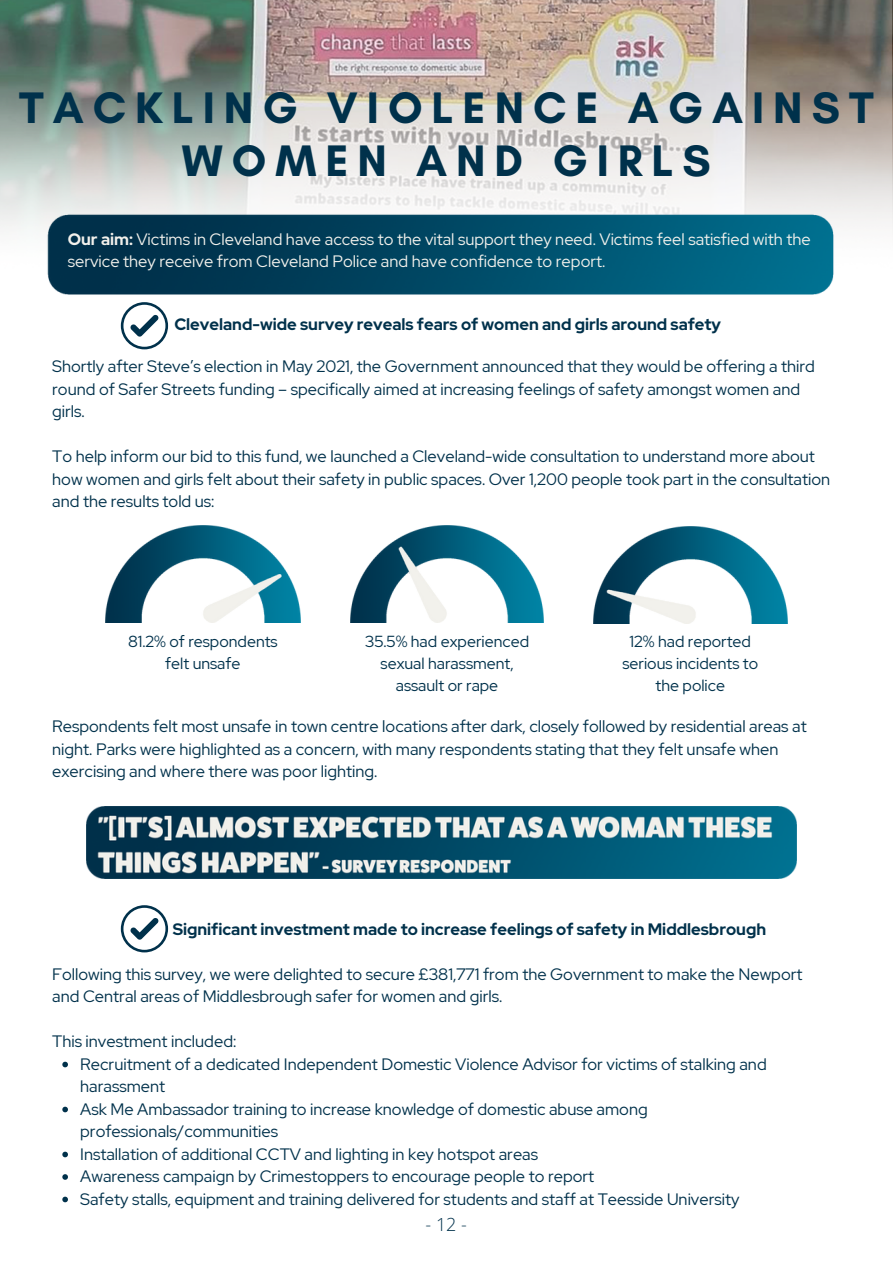
<style>
.page{position:relative;width:893px;height:1264px;background:#fff}
.page>*{position:absolute;margin:0;border:0;box-sizing:border-box;transform-origin:0 0}
.t1{font:700 45px/52.8px "Glacial Indifference";letter-spacing:.2em;color:#00314b;text-align:center}
.t2{font:300 18px "Open Sans";color:#00314b}
.t3{font:16.5px/22.5px "Red Hat Display";color:#00314b}
.t4{font:16.5px/22.5px "Red Hat Display";color:#f2f1ec}
.t5{font:700 16.5px "Red Hat Display";color:#00314b}
.t6{font:15.9px/21.8px "Red Hat Display";color:#00314b;text-align:center}
.s1{font-weight:700}
</style>
<div class="page">
<img style="left:0;top:0;width:891px;height:229px">
<svg style="left:129px;top:344px;width:31px;height:5px"></svg>
<svg style="left:62px;top:1061px;width:6px;height:6px"></svg>
<svg style="left:62px;top:1106px;width:6px;height:6px"></svg>
<svg style="left:62px;top:1151px;width:6px;height:6px"></svg>
<svg style="left:62px;top:1174px;width:6px;height:5px"></svg>
<svg style="left:62px;top:1196px;width:6px;height:6px"></svg>
<img style="left:27px;top:162px;width:838px;height:182px">
<svg style="left:121px;top:905px;width:47px;height:47px"></svg>
<img style="left:87px;top:806px;width:709px;height:72px">
<img style="left:350px;top:526px;width:194px;height:96px">
<img style="left:593px;top:526px;width:194px;height:97px">
<img style="left:106px;top:526px;width:194px;height:96px">
<h1 class="t1" style="left:19px;top:80px;width:856px">TACKLING VIOLENCE AGAINST<br>WOMEN AND GIRLS</h1>
<p class="t4" style="left:68px;top:227px;width:744px"><span class="s1">Our aim:</span> Victims in Cleveland have access to the vital support they need. Victims feel satisfied with the service they receive from Cleveland Police and have confidence to report.</p>
<p class="t5" style="left:174px;top:313px;width:548px">Cleveland-wide survey reveals fears of women and girls around safety</p>
<p class="t3" style="left:52px;top:355px;width:764px">Shortly after Steve’s election in May 2021, the Government announced that they would be offering a third round of Safer Streets funding – specifically aimed at increasing feelings of safety amongst women and girls.</p>
<p class="t3" style="left:52px;top:445px;width:779px">To help inform our bid to this fund, we launched a Cleveland-wide consultation to understand more about how women and girls felt about their safety in public spaces. Over 1,200 people took part in the consultation and the results told us:</p>
<p class="t6" style="left:128px;top:631px;width:151px">81.2% of respondents felt unsafe</p>
<p class="t6" style="left:365px;top:631px;width:165px">35.5% had experienced sexual harassment, assault or rape</p>
<p class="t6" style="left:622px;top:631px;width:137px">12% had reported serious incidents to the police</p>
<p class="t3" style="left:52px;top:715px;width:756px">Respondents felt most unsafe in town centre locations after dark, closely followed by residential areas at night. Parks were highlighted as a concern, with many respondents stating that they felt unsafe when exercising and where there was poor lighting.</p>
<p class="t5" style="left:173px;top:917px;width:595px">Significant investment made to increase feelings of safety in Middlesbrough</p>
<p class="t3" style="left:52px;top:962px;width:751px">Following this survey, we were delighted to secure £381,771 from the Government to make the Newport and Central areas of Middlesbrough safer for women and girls.</p>
<p class="t3" style="left:52px;top:1029px;width:186px">This investment included:</p>
<p class="t3" style="left:80px;top:1052px;width:688px">Recruitment of a dedicated Independent Domestic Violence Advisor for victims of stalking and harassment<br>Ask Me Ambassador training to increase knowledge of domestic abuse among professionals/communities<br>Installation of additional CCTV and lighting in key hotspot areas<br>Awareness campaign by Crimestoppers to encourage people to report<br>Safety stalls, equipment and training delivered for students and staff at Teesside University</p>
<p class="t2" style="left:425px;top:1211px;width:43px">- 12 -</p>
</div>
